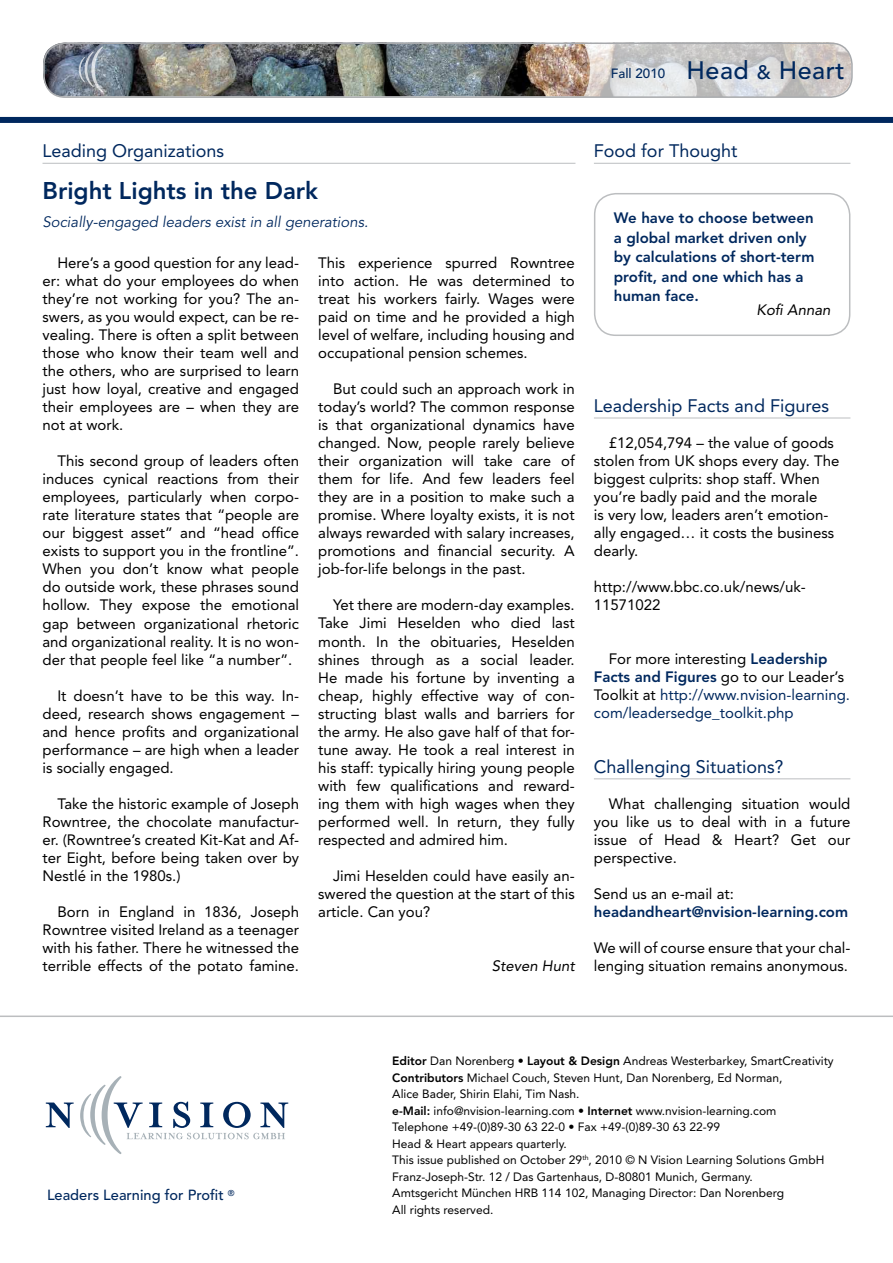
<style>
.page{position:relative;width:893px;height:1263px;background:#fff}
.page>*{position:absolute;margin:0;border:0;box-sizing:border-box;transform-origin:0 0}
.t1{font:500 25.05px "Avenir";letter-spacing:.02em;color:#00285e}
.t2{font:800 24px "Avenir";color:#00285e}
.t3{font:18px "Avenir";color:#00285e}
.t4{font:15px/18px "Avenir";color:#000;text-align:justify}
.t5{font:800 15px/19.5px "Avenir";color:#00285e}
.t6{font:15px/18px "Avenir";color:#00285e}
.t7{font:italic 15px "Avenir";color:#00285e}
.t8{font:italic 15px "Avenir";color:#000}
.t9{font:500 14.55px "Avenir";color:#00285e}
.t10{font:12px/16.5px "Avenir";color:#000}
.s1{font-size:13.35px}
.s2{font-size:19.5px}
.s3{color:#000}
.s4{font-weight:800}
</style>
<div class="page">
<div style="left:0;top:117px;width:893px;height:6px;background:#00285e"></div>
<hr style="left:0;top:1015px;width:893px;height:2px;background:#bcbec0">
<svg style="left:46px;top:1102px;width:28px;height:26px"></svg>
<svg style="left:80px;top:1076px;width:208px;height:78px"></svg>
<img style="left:43px;top:43px;width:541px;height:52px">
<svg style="left:584px;top:43px;width:266px;height:52px;background:#d3d1d0"></svg>
<svg style="left:79px;top:47px;width:24px;height:45px"></svg>
<hr style="left:43px;top:163px;width:532px;height:1px;background:#bcbec0">
<hr style="left:594px;top:163px;width:256px;height:1px;background:#bcbec0">
<div style="left:594px;top:193px;width:256px;height:143px;border:2px solid #bcbec0;border-radius:21px"></div>
<div style="left:43px;top:43px;width:810px;height:55px;border:2px solid #a7a9ac;border-radius:21px"></div>
<hr style="left:594px;top:418px;width:256px;height:1px;background:#bcbec0">
<hr style="left:594px;top:778px;width:256px;height:1px;background:#bcbec0">
<h1 class="t1" style="left:611px;top:56px;width:235px"><span class="s1">Fall 2010</span> Head <span class="s2">&amp;</span> Heart</h1>
<p class="t3" style="left:43px;top:141px;width:183px">Leading Organizations</p>
<h2 class="t2" style="left:43px;top:177px;width:277px">Bright Lights in the Dark</h2>
<p class="t7" style="left:43px;top:214px;width:327px">Socially-engaged leaders exist in all generations.</p>
<p class="t4" style="left:43px;top:254px;width:258px;text-indent:15px">Here’s a good question for any lead&shy;er: what do your employees do when they’re not working for you? The an&shy;swers, as you would expect, can be re&shy;vealing. There is often a split between those who know their team well and the others, who are surprised to learn just how loyal, creative and engaged their employees are – when they are not at work.</p>
<p class="t4" style="left:43px;top:452px;width:258px;text-indent:15px">This second group of leaders often induces cynical reactions from their employees, particularly when corpo&shy;rate literature states that “people are our biggest asset” and “head office exists to support you in the frontline”.<br>When you don’t know what people do outside work, these phrases sound hollow. They expose the emotional gap between organizational rhetoric and organizational reality. It is no won&shy;der that people feel like “a number”.</p>
<p class="t4" style="left:43px;top:686px;width:258px;text-indent:15px">It doesn’t have to be this way. In&shy;deed, research shows engagement – and hence profits and organizational performance – are high when a leader is socially engaged.</p>
<p class="t4" style="left:43px;top:794px;width:258px;text-indent:15px">Take the historic example of Joseph Rowntree, the chocolate manufactur&shy;er. (Rowntree’s created Kit-Kat and Af&shy;ter Eight, before being taken over by Nestlé in the 1980s.)</p>
<p class="t4" style="left:43px;top:902px;width:258px;text-indent:15px">Born in England in 1836, Joseph Rowntree visited Ireland as a teenager with his father. There he witnessed the terrible effects of the potato famine.</p>
<p class="t4" style="left:318px;top:254px;width:258px">This experience spurred Rowntree into action. He was determined to treat his workers fairly. Wages were paid on time and he provided a high level of welfare, including housing and occupational pension schemes.</p>
<p class="t4" style="left:318px;top:380px;width:258px;text-indent:15px">But could such an approach work in today’s world? The common response is that organizational dynamics have changed. Now, people rarely believe their organization will take care of them for life. And few leaders feel they are in a position to make such a promise. Where loyalty exists, it is not always rewarded with salary increases, promotions and financial security. A job-for-life belongs in the past.</p>
<p class="t4" style="left:318px;top:596px;width:258px;text-indent:15px">Yet there are modern-day examples.<br>Take Jimi Heselden who died last month. In the obituaries, Heselden shines through as a social leader.<br>He made his fortune by inventing a cheap, highly effective way of con&shy;structing blast walls and barriers for the army. He also gave half of that for&shy;tune away. He took a real interest in his staff: typically hiring young people with few qualifications and reward&shy;ing them with high wages when they performed well. In return, they fully respected and admired him.</p>
<p class="t4" style="left:318px;top:866px;width:258px;text-indent:15px">Jimi Heselden could have easily an&shy;swered the question at the start of this article. Can you?</p>
<p class="t8" style="left:492px;top:956px;width:84px">Steven Hunt</p>
<p class="t3" style="left:594px;top:141px;width:145px">Food for Thought</p>
<p class="t5" style="left:614px;top:208px;width:202px">We have to choose between a global market driven only by calculations of short-term profit, and one which has a human face.</p>
<p class="t8" style="left:756px;top:301px;width:75px">Kofi Annan</p>
<p class="t3" style="left:594px;top:395px;width:237px">Leadership Facts and Figures</p>
<p class="t4" style="left:594px;top:434px;width:247px;text-align:left;text-indent:15px">£12,054,794 – the value of goods stolen from UK shops every day. The biggest culprits: shop staff. When you’re badly paid and the morale<br>is very low, leaders aren’t emotion&shy;ally engaged… it costs the business dearly.</p>
<p class="t4" style="left:594px;top:578px;width:214px">http://www.bbc.co.uk/news/uk-<br>11571022</p>
<p class="t6" style="left:594px;top:650px;width:258px;text-indent:15px"><span class="s3">For more interesting</span> <span class="s4">Leadership Facts and Figures</span> <span class="s3">go to our Leader’s Toolkit at</span> http://www.nvision-learning. com/leadersedge_toolkit.php</p>
<p class="t3" style="left:594px;top:756px;width:191px">Challenging Situations?</p>
<p class="t4" style="left:594px;top:794px;width:258px;text-indent:15px">What challenging situation would you like us to deal with in a future issue of Head &amp; Heart? Get our perspective.</p>
<p class="t4" style="left:594px;top:884px;width:142px">Send us an e-mail at:</p>
<p class="t5" style="left:594px;top:901px;width:256px">headandheart@nvision-learning.com</p>
<p class="t4" style="left:594px;top:938px;width:258px">We will of course ensure that your chal&shy;lenging situation remains anonymous.</p>
<p class="t9" style="left:47px;top:1187px;width:189px">Leaders Learning for Profit <sup>®</sup></p>
<p class="t10" style="left:392px;top:1053px;width:443px"><span class="s4">Editor</span> Dan Norenberg • <span class="s4">Layout &amp; Design</span> Andreas Westerbarkey, SmartCreativity <span class="s4">Contributors</span> Michael Couch, Steven Hunt, Dan Norenberg, Ed Norman,<br>Alice Bader, Shirin Elahi, Tim Nash.<br><span class="s4">e-Mail:</span> info@nvision-learning.com • <span class="s4">Internet</span> www.nvision-learning.com Telephone +49-(0)89-30 63 22-0 • Fax +49-(0)89-30 63 22-99<br>Head &amp; Heart appears quarterly.<br>This issue published on October 29<sup>th</sup>, 2010 © N Vision Learning Solutions GmbH Franz-Joseph-Str. 12 / Das Gartenhaus, D-80801 Munich, Germany.<br>Amtsgericht München HRB 114 102, Managing Director: Dan Norenberg<br>All rights reserved.</p>
</div>
